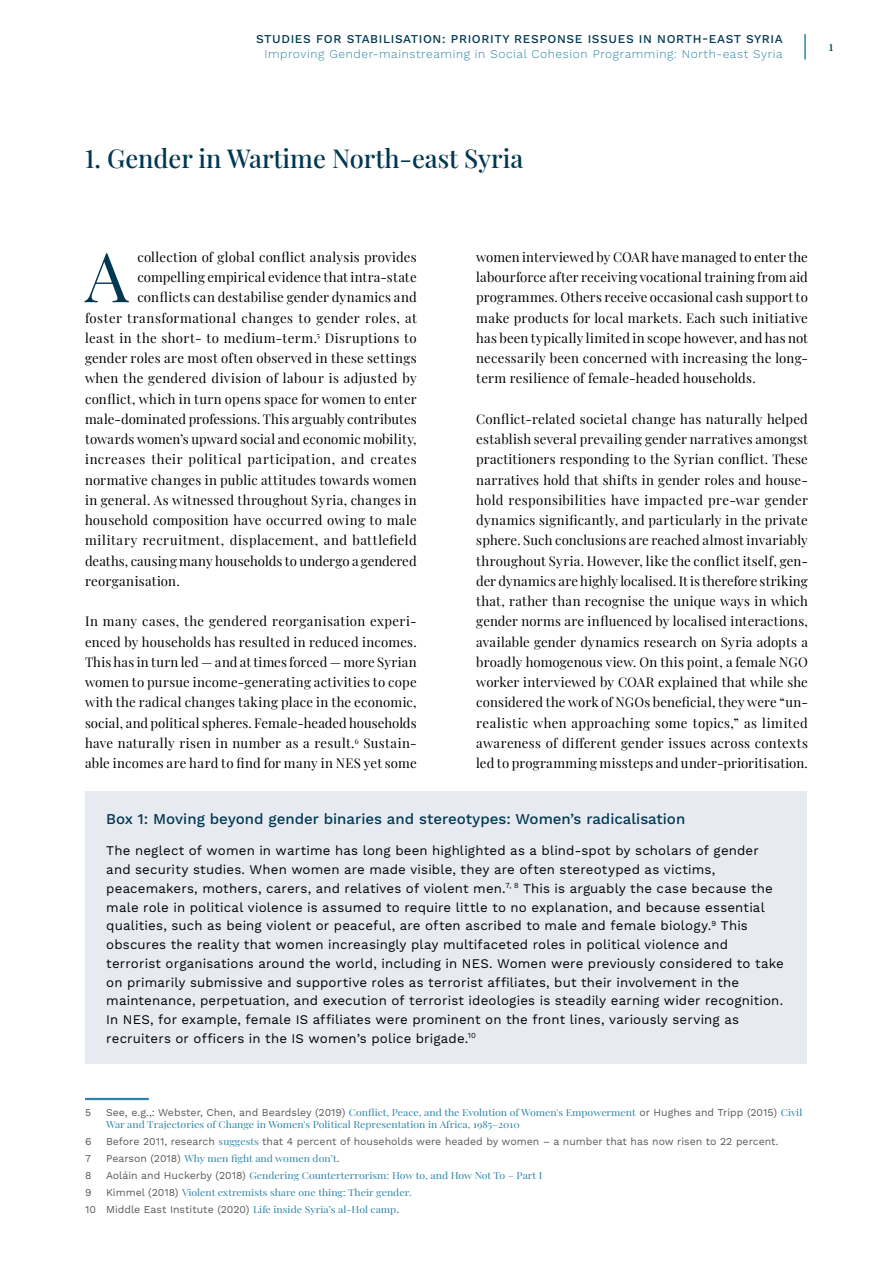
<style>
.page{position:relative;width:893px;height:1263px;background:#fff}
.page>*{position:absolute;margin:0;border:0;box-sizing:border-box;transform-origin:0 0}
.BodyFirst_2Caps{font:68.85px "Playfair Display";color:#003751}
._1__Headline_01{font:500 25.5px "Playfair Display";color:#003751}
.Box_Title{font:500 15px "Work Sans";color:#003751}
.t1{font:13.5px "Playfair Display";color:#003751}
.Body{font:13.2px/20.2px "Playfair Display";letter-spacing:.02em;color:#000;text-align:justify}
.Box_Body{font:13.2px/18.8px "Work Sans";letter-spacing:.01em;color:#000}
.BodyFirst_2Caps-2{font:13.2px "Playfair Display";letter-spacing:.02em;color:#000}
.BodyFirst_2Caps-3{font:13.2px "Playfair Display";letter-spacing:.04em;color:#000}
.BodyFirst_2Caps-4{font:13.2px "Playfair Display";color:#000}
.t2{font:300 12px "Work Sans";letter-spacing:.05em;color:#2d84a9}
.t3{font:500 12px "Work Sans";letter-spacing:.05em;color:#003751}
.Footnote{font:10.5px "Work Sans";color:#57595b}
.Footnote-2{font:9.45px "Playfair Display";color:#2d84a9;scale:1.11 1}
.s1{font-family:"Playfair Display";font-size:9.45px;color:#2d84a9}
.s2{font-family:"Work Sans";font-size:10.5px;color:#57595b}
</style>
<div class="page">
<hr style="left:804px;top:34px;width:2px;height:26px;background:#2d84a9">
<hr style="left:85px;top:1098px;width:64px;height:2px;background:#2d84a9">
<div style="left:85px;top:791px;width:721px;height:273px;background:#e7ebf1"></div>
<p class="t3" style="left:256px;top:32px;width:528px">STUDIES FOR STABILISATION: PRIORITY RESPONSE ISSUES IN NORTH-EAST SYRIA</p>
<p class="t2" style="left:264px;top:46px;width:520px">Improving Gender-mainstreaming in Social Cohesion Programming: North-east Syria</p>
<p class="t1" style="left:828px;top:35px;width:6px">1</p>
<p class="_1__Headline_01" style="left:85px;top:138px;width:440px">1. Gender in Wartime North-east Syria</p>
<p class="BodyFirst_2Caps" style="left:85px;top:223px;width:45px">A</p>
<p class="BodyFirst_2Caps-2" style="left:137px;top:247px;width:281px">collection of global conflict analysis provides</p>
<p class="BodyFirst_2Caps-2" style="left:137px;top:267px;width:281px">compelling empirical evidence that intra-state</p>
<p class="BodyFirst_2Caps-2" style="left:137px;top:287px;width:281px">conflicts can destabilise gender dynamics and</p>
<p class="BodyFirst_2Caps-2" style="left:85px;top:307px;width:333px">foster transformational changes to gender roles, at</p>
<p class="BodyFirst_2Caps-2" style="left:85px;top:328px;width:333px">least in the short- to medium-term.<sup>5</sup> Disruptions to</p>
<p class="BodyFirst_2Caps-2" style="left:85px;top:348px;width:333px">gender roles are most often observed in these settings</p>
<p class="BodyFirst_2Caps-2" style="left:85px;top:368px;width:333px">when the gendered division of labour is adjusted by</p>
<p class="BodyFirst_2Caps-2" style="left:85px;top:388px;width:333px">conflict, which in turn opens space for women to enter</p>
<p class="BodyFirst_2Caps-2" style="left:85px;top:409px;width:333px">male-dominated professions. This arguably contributes</p>
<p class="BodyFirst_2Caps-2" style="left:85px;top:429px;width:333px">towards women’s upward social and economic mobility,</p>
<p class="BodyFirst_2Caps-3" style="left:85px;top:449px;width:333px">increases their political participation, and creates</p>
<p class="BodyFirst_2Caps-2" style="left:85px;top:469px;width:333px">normative changes in public attitudes towards women</p>
<p class="BodyFirst_2Caps-2" style="left:85px;top:490px;width:333px">in general. As witnessed throughout Syria, changes in</p>
<p class="BodyFirst_2Caps-2" style="left:85px;top:510px;width:333px">household composition have occurred owing to male</p>
<p class="BodyFirst_2Caps-2" style="left:85px;top:530px;width:333px">military recruitment, displacement, and battlefield</p>
<p class="BodyFirst_2Caps-4" style="left:85px;top:550px;width:333px">deaths, causing many households to undergo a gendered</p>
<p class="BodyFirst_2Caps-2" style="left:85px;top:571px;width:96px">reorganisation.</p>
<p class="Body" style="left:85px;top:610px;width:333px">In many cases, the gendered reorganisation experi&shy;enced by households has resulted in reduced incomes.<br>This has in turn led — and at times forced — more Syrian women to pursue income-generating activities to cope with the radical changes taking place in the economic, social, and political spheres. Female-headed households have naturally risen in number as a result.<sup>6</sup> Sustain&shy;able incomes are hard to find for many in NES yet some</p>
<p class="Body" style="left:476px;top:246px;width:333px">women interviewed by COAR have managed to enter the labourforce after receiving vocational training from aid programmes. Others receive occasional cash support to make products for local markets. Each such initiative has been typically limited in scope however, and has not necessarily been concerned with increasing the long&shy;term resilience of female-headed households.</p>
<p class="Body" style="left:476px;top:408px;width:333px">Conflict-related societal change has naturally helped establish several prevailing gender narratives amongst practitioners responding to the Syrian conflict. These narratives hold that shifts in gender roles and house&shy;hold responsibilities have impacted pre-war gender dynamics significantly, and particularly in the private sphere. Such conclusions are reached almost invariably throughout Syria. However, like the conflict itself, gen&shy;der dynamics are highly localised. It is therefore striking that, rather than recognise the unique ways in which gender norms are influenced by localised interactions, available gender dynamics research on Syria adopts a broadly homogenous view. On this point, a female NGO worker interviewed by COAR explained that while she considered the work of NGOs beneficial, they were “un&shy;realistic when approaching some topics,” as limited awareness of different gender issues across contexts led to programming missteps and under-prioritisation.</p>
<p class="Box_Title" style="left:106px;top:810px;width:581px">Box 1: Moving beyond gender binaries and stereotypes: Women’s radicalisation</p>
<p class="Box_Body" style="left:106px;top:842px;width:679px">The neglect of women in wartime has long been highlighted as a blind-spot by scholars of gender and security studies. When women are made visible, they are often stereotyped as victims, peacemakers, mothers, carers, and relatives of violent men.<sup>7,</sup> <sup>8</sup> This is arguably the case because the male role in political violence is assumed to require little to no explanation, and because essential qualities, such as being violent or peaceful, are often ascribed to male and female biology.<sup>9</sup> This obscures the reality that women increasingly play multifaceted roles in political violence and terrorist organisations around the world, including in NES. Women were previously considered to take on primarily submissive and supportive roles as terrorist affiliates, but their involvement in the maintenance, perpetuation, and execution of terrorist ideologies is steadily earning wider recognition.<br>In NES, for example, female IS affiliates were prominent on the front lines, variously serving as recruiters or officers in the IS women’s police brigade.<sup>10</sup></p>
<p class="Footnote" style="left:85px;top:1106px;width:8px">5</p>
<p class="Footnote" style="left:106px;top:1106px;width:698px">See, e.g.,: Webster, Chen, and Beardsley (2019) <span class="s1">Conflict, Peace, and the Evolution of Women's Empowerment</span> or Hughes and Tripp (2015) <span class="s1">Civil</span></p>
<p class="Footnote-2" style="left:106px;top:1117px;width:374px">War and Trajectories of Change in Women's Political Representation in Africa, 1985–2010</p>
<p class="Footnote" style="left:85px;top:1135px;width:8px">6</p>
<p class="Footnote" style="left:106px;top:1135px;width:674px">Before 2011, research <span class="s1">suggests</span> that 4 percent of households were headed by women – a number that has now risen to 22 percent.</p>
<p class="Footnote" style="left:85px;top:1152px;width:7px">7</p>
<p class="Footnote-2" style="left:106px;top:1151px;width:212px"><span class="s2">Pearson (2018)</span> Why men fight and women don’t<span class="s2">.</span></p>
<p class="Footnote" style="left:85px;top:1169px;width:8px">8</p>
<p class="Footnote-2" style="left:106px;top:1168px;width:394px"><span class="s2">Aoláin and Huckerby (2018)</span> Gendering Counterterrorism: How to, and How Not To – Part I</p>
<p class="Footnote" style="left:85px;top:1186px;width:8px">9</p>
<p class="Footnote-2" style="left:106px;top:1185px;width:277px"><span class="s2">Kimmel (2018)</span> Violent extremists share one thing: Their gender.</p>
<p class="Footnote" style="left:85px;top:1203px;width:316px">10 Middle East Institute (2020) <span class="s1">Life inside Syria’s al-Hol camp</span>.</p>
</div>
